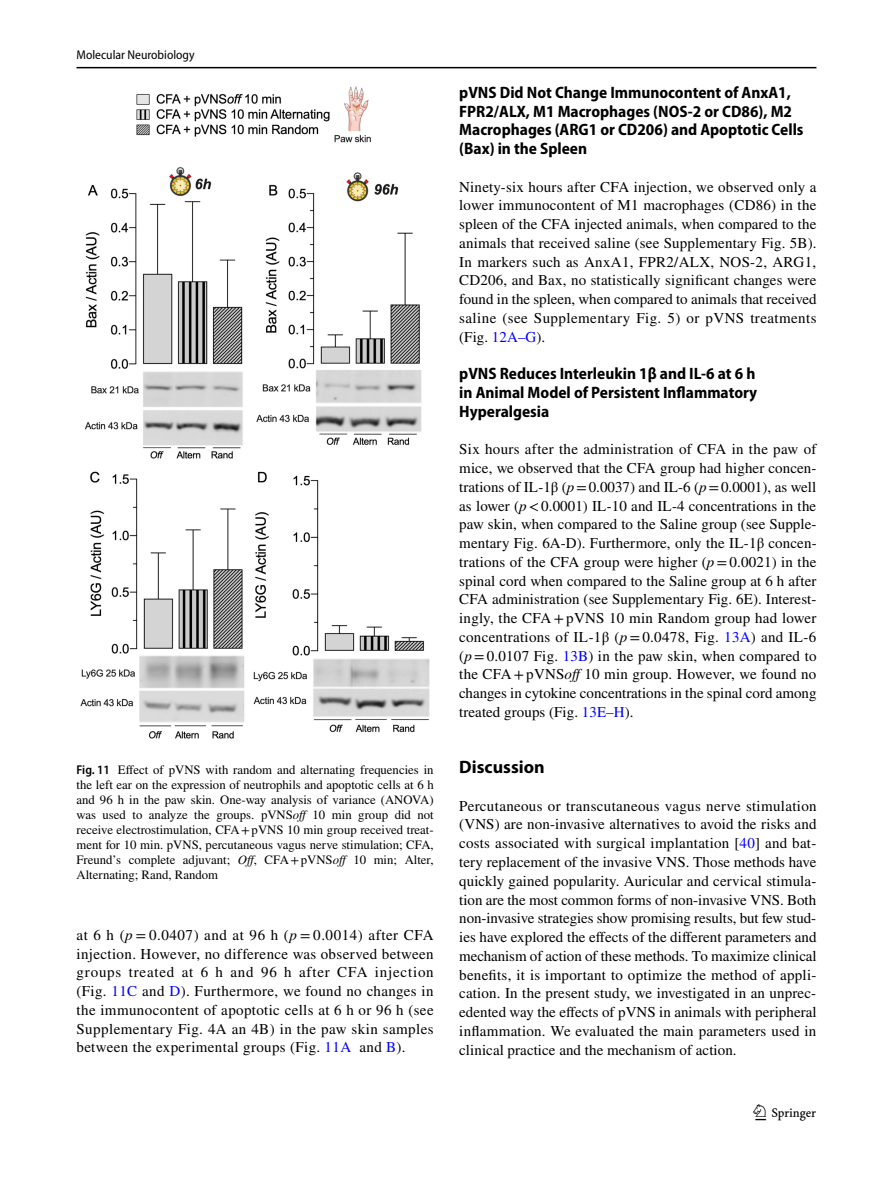
<style>
.page{position:relative;width:893px;height:1187px;background:#fff}
.page>*{position:absolute;margin:0;border:0;box-sizing:border-box;transform-origin:0 0}
.t1{font:22.5px "Springnew Regular 3";color:#000}
.t2{font:700 18px "Myriad Pro";color:#000}
.t3{font:700 semi-condensed 16.5px/18.8px "Myriad Pro";color:#000}
.t4{font:15px/18.8px "STIX";letter-spacing:.01em;color:#000;text-align:justify}
.t5{font:12.75px/15px "STIX";color:#000;text-align:justify}
.t6{font:semi-condensed 12.75px "Myriad Pro";color:#000}
.s1{font-family:"Myriad Pro";font-weight:600;font-stretch:semi-condensed}
.s2{font-style:italic}
.s3{color:#00f}
</style>
<div class="page">
<hr style="left:77px;top:67px;width:739px;height:1px;background:#000">
<img style="left:81px;top:87px;width:348px;height:651px">
<p class="t6" style="left:77px;top:48px;width:120px">Molecular Neurobiology</p>
<p class="t5" style="left:77px;top:762px;width:359px"><span class="s1">Fig. 11</span> Effect of pVNS with random and alternating frequencies in the left ear on the expression of neutrophils and apoptotic cells at 6 h and 96 h in the paw skin. One-way analysis of variance (ANOVA) was used to analyze the groups. pVNS<span class="s2">off</span> 10 min group did not receive electrostimulation, CFA+pVNS 10 min group received treat&shy;ment for 10 min. pVNS, percutaneous vagus nerve stimulation; CFA, Freund’s complete adjuvant; <span class="s2">Off</span>, CFA+pVNS<span class="s2">off</span> 10 min; Alter, Alternating; Rand, Random</p>
<p class="t4" style="left:77px;top:926px;width:359px">at 6 h (<span class="s2">p</span> = 0.0407) and at 96 h (<span class="s2">p</span> = 0.0014) after CFA injection. However, no difference was observed between groups treated at 6 h and 96 h after CFA injection (Fig. <span class="s3">11C</span> and <span class="s3">D</span>). Furthermore, we found no changes in the immunocontent of apoptotic cells at 6 h or 96 h (see Supplementary Fig. 4A an 4B) in the paw skin samples between the experimental groups (Fig. <span class="s3">11A</span> and <span class="s3">B</span>).</p>
<p class="t3" style="left:459px;top:83px;width:346px">pVNS Did Not Change Immunocontent of AnxA1, FPR2/ALX, M1 Macrophages (NOS‑2 or CD86), M2<br>Macrophages (ARG1 or CD206) and Apoptotic Cells (Bax) in the Spleen</p>
<p class="t4" style="left:459px;top:178px;width:359px">Ninety-six hours after CFA injection, we observed only a lower immunocontent of M1 macrophages (CD86) in the spleen of the CFA injected animals, when compared to the animals that received saline (see Supplementary Fig. 5B).<br>In markers such as AnxA1, FPR2/ALX, NOS-2, ARG1, CD206, and Bax, no statistically significant changes were found in the spleen, when compared to animals that received saline (see Supplementary Fig. 5) or pVNS treatments (Fig. <span class="s3">12A–G</span>).</p>
<p class="t3" style="left:459px;top:364px;width:300px;text-align:justify">pVNS Reduces Interleukin 1β and IL‑6 at 6 h in Animal Model of Persistent Inflammatory Hyperalgesia</p>
<p class="t4" style="left:459px;top:441px;width:359px">Six hours after the administration of CFA in the paw of mice, we observed that the CFA group had higher concen&shy;trations of IL-1β (<span class="s2">p</span>=0.0037) and IL-6 (<span class="s2">p</span>=0.0001), as well as lower (<span class="s2">p</span>&lt;0.0001) IL-10 and IL-4 concentrations in the paw skin, when compared to the Saline group (see Supple&shy;mentary Fig. 6A-D). Furthermore, only the IL-1β concen&shy;trations of the CFA group were higher (<span class="s2">p</span>=0.0021) in the spinal cord when compared to the Saline group at 6 h after CFA administration (see Supplementary Fig. 6E). Interest&shy;ingly, the CFA +pVNS 10 min Random group had lower concentrations of IL-1β (<span class="s2">p</span>=0.0478, Fig. <span class="s3">13A</span>) and IL-6 (<span class="s2">p</span>=0.0107 Fig. <span class="s3">13B</span>) in the paw skin, when compared to the CFA +pVNS<span class="s2">off</span> 10 min group. However, we found no changes in cytokine concentrations in the spinal cord among treated groups (Fig. <span class="s3">13E–H</span>).</p>
<p class="t2" style="left:459px;top:755px;width:87px">Discussion</p>
<p class="t4" style="left:459px;top:797px;width:359px">Percutaneous or transcutaneous vagus nerve stimulation (VNS) are non-invasive alternatives to avoid the risks and costs associated with surgical implantation [<span class="s3">40</span>] and bat&shy;tery replacement of the invasive VNS. Those methods have quickly gained popularity. Auricular and cervical stimula&shy;tion are the most common forms of non-invasive VNS. Both non-invasive strategies show promising results, but few stud&shy;ies have explored the effects of the different parameters and mechanism of action of these methods. To maximize clinical benefits, it is important to optimize the method of appli&shy;cation. In the present study, we investigated in an unprec&shy;edented way the effects of pVNS in animals with peripheral inflammation. We evaluated the main parameters used in clinical practice and the mechanism of action.</p>
<h1 class="t1" style="left:755px;top:1104px;width:62px">1 3</h1>
</div>
